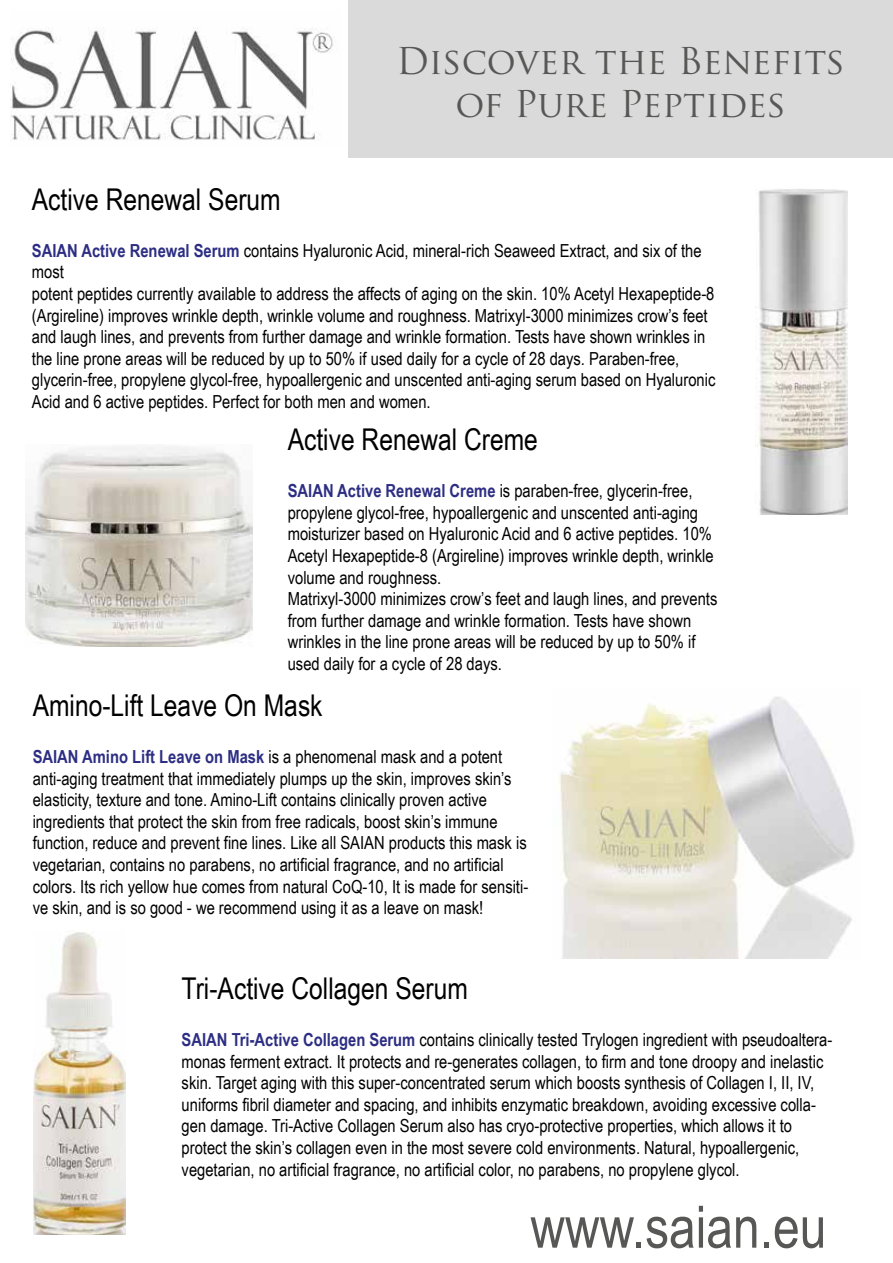
<style>
.page{position:relative;width:893px;height:1263px;background:#fff}
.page>*{position:absolute;margin:0;border:0;box-sizing:border-box;transform-origin:0 0}
.t1{font:58.5px "Arial Narrow";color:#575756}
.t2{font:36px/43.2px "Trajan Pro";color:#575756;text-align:center}
.t3{font:30px "Arial Narrow";color:#000}
.t4{font:18px/21.6px "Arial Narrow";color:#000}
.s1{font-weight:700;color:#2d2e83}
</style>
<div class="page">
<div style="left:348px;top:0;width:545px;height:157px;background:#dadada"></div>
<img style="left:11px;top:27px;width:322px;height:113px">
<img style="left:26px;top:447px;width:227px;height:199px">
<img style="left:559px;top:697px;width:296px;height:261px">
<img style="left:755px;top:189px;width:93px;height:325px">
<img style="left:33px;top:930px;width:92px;height:304px">
<h2 class="t2" style="left:396px;top:39px;width:450px">Discover the Benefits of Pure Peptides</h2>
<h3 class="t3" style="left:32px;top:177px;width:250px">Active Renewal Serum</h3>
<p class="t4" style="left:32px;top:239px;width:685px"><span class="s1">SAIAN Active Renewal Serum</span> contains Hyaluronic Acid, mineral-rich Seaweed Extract, and six of the most<br>potent peptides currently available to address the affects of aging on the skin. 10% Acetyl Hexapeptide-8 (Argireline) improves wrinkle depth, wrinkle volume and roughness. Matrixyl-3000 minimizes crow’s feet and laugh lines, and prevents from further damage and wrinkle formation. Tests have shown wrinkles in the line prone areas will be reduced by up to 50% if used daily for a cycle of 28 days. Paraben-free, glycerin-free, propylene glycol-free, hypoallergenic and unscented anti-aging serum based on Hyaluronic Acid and 6 active peptides. Perfect for both men and women.</p>
<h3 class="t3" style="left:288px;top:418px;width:252px">Active Renewal Creme</h3>
<p class="t4" style="left:288px;top:479px;width:431px"><span class="s1">SAIAN Active Renewal Creme</span> is paraben-free, glycerin-free, propylene glycol-free, hypoallergenic and unscented anti-aging moisturizer based on Hyaluronic Acid and 6 active peptides. 10% Acetyl Hexapeptide-8 (Argireline) improves wrinkle depth, wrinkle volume and roughness.<br>Matrixyl-3000 minimizes crow’s feet and laugh lines, and prevents from further damage and wrinkle formation. Tests have shown wrinkles in the line prone areas will be reduced by up to 50% if used daily for a cycle of 28 days.</p>
<h3 class="t3" style="left:33px;top:684px;width:291px">Amino-Lift Leave On Mask</h3>
<p class="t4" style="left:33px;top:745px;width:497px"><span class="s1">SAIAN Amino Lift Leave on Mask</span> is a phenomenal mask and a potent anti-aging treatment that immediately plumps up the skin, improves skin’s elasticity, texture and tone. Amino-Lift contains clinically proven active ingredients that protect the skin from free radicals, boost skin’s immune function, reduce and prevent fine lines. Like all SAIAN products this mask is vegetarian, contains no parabens, no artificial fragrance, and no artificial colors. Its rich yellow hue comes from natural CoQ-10, It is made for sensiti&shy;ve skin, and is so good - we recommend using it as a leave on mask!</p>
<h3 class="t3" style="left:182px;top:967px;width:288px">Tri-Active Collagen Serum</h3>
<p class="t4" style="left:182px;top:1028px;width:652px"><span class="s1">SAIAN Tri-Active Collagen Serum</span> contains clinically tested Trylogen ingredient with pseudoaltera&shy;monas ferment extract. It protects and re-generates collagen, to firm and tone droopy and inelastic skin. Target aging with this super-concentrated serum which boosts synthesis of Collagen I, II, IV, uniforms fibril diameter and spacing, and inhibits enzymatic breakdown, avoiding excessive colla&shy;gen damage. Tri-Active Collagen Serum also has cryo-protective properties, which allows it to protect the skin’s collagen even in the most severe cold environments. Natural, hypoallergenic, vegetarian, no artificial fragrance, no artificial color, no parabens, no propylene glycol.</p>
<h1 class="t1" style="left:530px;top:1184px;width:297px">www.saian.eu</h1>
</div>
